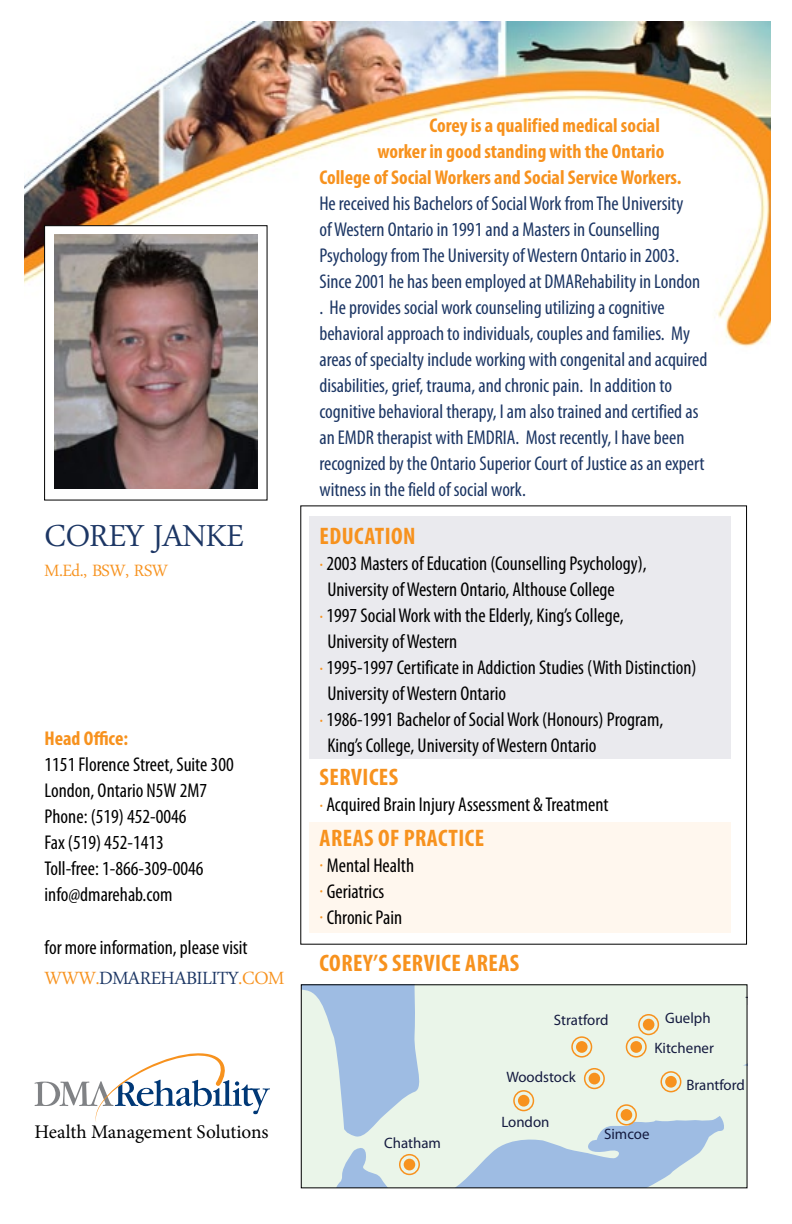
<style>
.page{position:relative;width:792px;height:1224px;background:#fff}
.page>*{position:absolute;margin:0;border:0;box-sizing:border-box;transform-origin:0 0}
.t1{font:44.6px "Daun Penh";letter-spacing:-.02em;color:#1c3664}
.t2{font:26px "Daun Penh";letter-spacing:-.02em;color:#1c3664}
.t3{font:700 condensed 24px "Myriad Pro";letter-spacing:.02em;color:#f7921e}
.t4{font:24px "Daun Penh";color:#f7921e}
.t5{font:condensed 20px/26px "Myriad Pro";color:#1c3664}
.t6{font:condensed 20px/26px "Myriad Pro";color:#000}
.t7{font:700 condensed 20px "Myriad Pro";color:#f7921e}
.t8{font:19.4px "Minion Pro";letter-spacing:-.005em;color:#000}
.t9{font:15px "Myriad Pro";color:#141a3f}
.s1{color:#f7921e}
</style>
<div class="page">
<div style="left:309px;top:822px;width:422px;height:111px;background:#fff7ee"></div>
<img style="left:24px;top:22px;width:747px;height:325px">
<div style="left:44px;top:225px;width:224px;height:276px;background:#fff;border:1px solid #000"></div>
<div style="left:309px;top:517px;width:422px;height:242px;background:#eaeaee"></div>
<img style="left:55px;top:235px;width:202px;height:254px">
<svg style="left:35px;top:1053px;width:235px;height:69px"></svg>
<div style="left:301px;top:985px;width:446px;height:203px;background:#eaf5e9"></div>
<svg style="left:303px;top:986px;width:421px;height:200px"></svg>
<div style="left:404px;top:1159px;width:11px;height:11px;background:#f7921e;border-radius:50%"></div>
<div style="left:399px;top:1154px;width:21px;height:21px;border:1px solid #f7921e;border-radius:50%"></div>
<div style="left:630px;top:1041px;width:12px;height:12px;background:#f7921e;border-radius:50%"></div>
<div style="left:626px;top:1036px;width:21px;height:22px;border:1px solid #f7921e;border-radius:50%"></div>
<div style="left:643px;top:1019px;width:11px;height:11px;background:#f7921e;border-radius:50%"></div>
<div style="left:638px;top:1014px;width:21px;height:21px;border:1px solid #f7921e;border-radius:50%"></div>
<div style="left:576px;top:1041px;width:12px;height:12px;background:#f7921e;border-radius:50%"></div>
<div style="left:571px;top:1036px;width:21px;height:22px;border:1px solid #f7921e;border-radius:50%"></div>
<div style="left:589px;top:1073px;width:11px;height:11px;background:#f7921e;border-radius:50%"></div>
<div style="left:584px;top:1068px;width:21px;height:21px;border:1px solid #f7921e;border-radius:50%"></div>
<div style="left:665px;top:1076px;width:12px;height:12px;background:#f7921e;border-radius:50%"></div>
<div style="left:660px;top:1071px;width:21px;height:21px;border:1px solid #f7921e;border-radius:50%"></div>
<div style="left:621px;top:1109px;width:11px;height:12px;background:#f7921e;border-radius:50%"></div>
<div style="left:616px;top:1104px;width:21px;height:22px;border:1px solid #f7921e;border-radius:50%"></div>
<h1 class="t1" style="left:45px;top:505px;width:201px">Corey janke</h1>
<p class="t4" style="left:45px;top:554px;width:102px">M.Ed., BSW, RSW</p>
<p class="t7" style="left:45px;top:726px;width:85px">Head Office:</p>
<p class="t6" style="left:45px;top:751px;width:191px">1151 Florence Street, Suite 300<br>London, Ontario N5W 2M7<br>Phone: (519) 452-0046<br>Fax (519) 452-1413<br>Toll-free: 1-866-309-0046 info@dmarehab.com</p>
<p class="t6" style="left:45px;top:934px;width:205px">for more information, please visit</p>
<h2 class="t2" style="left:45px;top:960px;width:241px"><span class="s1">www.</span>dmarehability<span class="s1">.com</span></h2>
<p class="t8" style="left:35px;top:1119px;width:236px">Health Management Solutions</p>
<p class="t7" style="left:429px;top:112px;width:232px">Corey is a qualified medical social</p>
<p class="t7" style="left:377px;top:138px;width:288px">worker in good standing with the Ontario</p>
<p class="t7" style="left:319px;top:164px;width:364px">College of Social Workers and Social Service Workers.</p>
<p class="t5" style="left:319px;top:190px;width:390px">He received his Bachelors of Social Work from The University<br>of Western Ontario in 1991 and a Masters in Counselling Psychology from The University of Western Ontario in 2003.<br>Since 2001 he has been employed at DMARehability in London . He provides social work counseling utilizing a cognitive behavioral approach to individuals, couples and families. My areas of specialty include working with congenital and acquired disabilities, grief, trauma, and chronic pain. In addition to cognitive behavioral therapy, I am also trained and certified as an EMDR therapist with EMDRIA. Most recently, I have been recognized by the Ontario Superior Court of Justice as an expert witness in the field of social work.</p>
<p class="t3" style="left:320px;top:521px;width:98px">EDUCATION</p>
<p class="t6" style="left:319px;top:550px;width:329px"><span class="s1">·</span> 2003 Masters of Education (Counselling Psychology),</p>
<p class="t6" style="left:327px;top:576px;width:289px">University of Western Ontario, Althouse College</p>
<p class="t6" style="left:319px;top:602px;width:306px"><span class="s1">·</span> 1997 Social Work with the Elderly, King’s College,</p>
<p class="t6" style="left:327px;top:628px;width:131px">University of Western</p>
<p class="t6" style="left:319px;top:654px;width:379px"><span class="s1">·</span> 1995-1997 Certificate in Addiction Studies (With Distinction)</p>
<p class="t6" style="left:327px;top:680px;width:180px">University of Western Ontario</p>
<p class="t6" style="left:319px;top:706px;width:346px"><span class="s1">·</span> 1986-1991 Bachelor of Social Work (Honours) Program,</p>
<p class="t6" style="left:327px;top:732px;width:270px">King’s College, University of Western Ontario</p>
<p class="t3" style="left:320px;top:762px;width:80px">SERVICES</p>
<p class="t6" style="left:319px;top:791px;width:291px"><span class="s1">·</span> Acquired Brain Injury Assessment &amp; Treatment</p>
<p class="t3" style="left:320px;top:823px;width:166px">AREAS OF PRACTICE</p>
<p class="t6" style="left:320px;top:852px;width:96px"><span class="s1">·</span> Mental Health <span class="s1">·</span> Geriatrics<br><span class="s1">·</span> Chronic Pain</p>
<p class="t3" style="left:320px;top:948px;width:12px">core</p>
<p class="t3" style="left:363px;top:948px;width:158px">y’S SERVICE AREAS</p>
<p class="t9" style="left:554px;top:1010px;width:56px">Stratford</p>
<p class="t9" style="left:665px;top:1009px;width:47px">Guelph</p>
<p class="t9" style="left:384px;top:1134px;width:58px">Chatham</p>
<p class="t9" style="left:506px;top:1067px;width:71px">Woodstock</p>
<p class="t9" style="left:501px;top:1113px;width:50px">London</p>
<p class="t9" style="left:654px;top:1039px;width:61px">Kitchener</p>
<p class="t9" style="left:604px;top:1125px;width:47px">Simcoe</p>
<p class="t9" style="left:686px;top:1076px;width:60px">Brantford</p>
</div>
